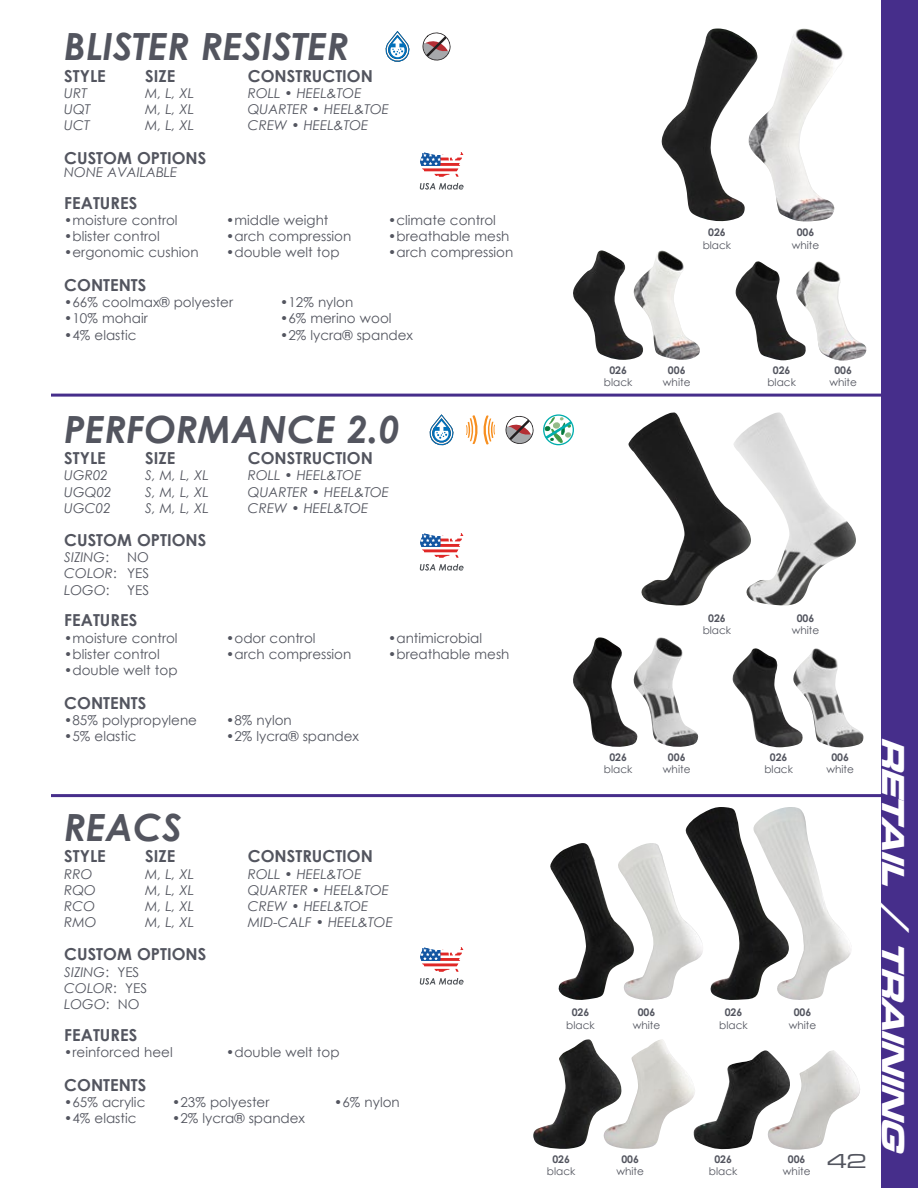
<style>
.page{position:relative;width:918px;height:1188px;background:#fff}
.page>*{position:absolute;margin:0;border:0;box-sizing:border-box;transform-origin:0 0}
.t1{font:italic 700 37.5px "Century Gothic";color:#53555f}
.t2{font:italic 33px "Microgramma D Bold Exte";color:#fff}
.t3{font:21px "Microgramma D Medi Exte";color:#53555f;scale:1.13 1}
.t4{font:700 16.5px "Century Gothic";color:#53555f}
.t5{font:13.5px "Century Gothic";color:#53555f}
.t6{font:italic 13.5px/16.2px "Century Gothic";color:#53555f}
.t7{font:10.5px "Century Gothic";color:#53555f}
.t8{font:700 10.5px "Century Gothic";color:#53555f}
.s1{font-style:normal}
</style>
<div class="page">
<hr style="left:51px;top:394px;width:843px;height:3px;background:#462e8b">
<hr style="left:51px;top:794px;width:843px;height:3px;background:#462e8b">
<div style="left:882px;top:0;width:36px;height:1188px;background:#462e8b"></div>
<img style="left:757px;top:28px;width:86px;height:193px">
<img style="left:753px;top:412px;width:103px;height:194px">
<img style="left:628px;top:412px;width:125px;height:194px">
<img style="left:789px;top:807px;width:62px;height:193px">
<img style="left:685px;top:807px;width:104px;height:193px">
<img style="left:634px;top:843px;width:69px;height:157px">
<img style="left:550px;top:843px;width:84px;height:157px">
<img style="left:661px;top:28px;width:96px;height:194px">
<img style="left:573px;top:250px;width:59px;height:110px">
<img style="left:573px;top:637px;width:60px;height:110px">
<img style="left:632px;top:250px;width:68px;height:110px">
<img style="left:633px;top:637px;width:66px;height:110px">
<img style="left:623px;top:1039px;width:70px;height:110px">
<img style="left:533px;top:1039px;width:90px;height:110px">
<img style="left:735px;top:261px;width:61px;height:99px">
<img style="left:732px;top:648px;width:61px;height:99px">
<img style="left:693px;top:1050px;width:73px;height:100px">
<img style="left:796px;top:261px;width:71px;height:100px">
<img style="left:793px;top:648px;width:70px;height:100px">
<img style="left:766px;top:1050px;width:94px;height:100px">
<div style="left:464px;top:413px;width:34px;height:34px;border:1px solid #fff;border-radius:50%"></div>
<svg style="left:466px;top:415px;width:29px;height:30px"></svg>
<svg style="left:505px;top:414px;width:69px;height:32px"></svg>
<svg style="left:429px;top:414px;width:25px;height:32px"></svg>
<svg style="left:385px;top:31px;width:66px;height:31px"></svg>
<svg style="left:420px;top:152px;width:44px;height:38px"></svg>
<svg style="left:420px;top:533px;width:44px;height:38px"></svg>
<svg style="left:420px;top:947px;width:44px;height:38px"></svg>
<h1 class="t1" style="left:64px;top:18px;width:286px">BLISTER RESISTER</h1>
<p class="t4" style="left:64px;top:63px;width:43px">STYLE</p>
<p class="t4" style="left:145px;top:63px;width:32px">SIZE</p>
<p class="t4" style="left:248px;top:63px;width:127px">CONSTRUCTION</p>
<p class="t6" style="left:64px;top:85px;width:24px">URT</p>
<p class="t6" style="left:145px;top:85px;width:50px">M, L, XL</p>
<p class="t6" style="left:248px;top:85px;width:115px">ROLL • HEEL&amp;TOE</p>
<p class="t6" style="left:64px;top:101px;width:28px">UQT</p>
<p class="t6" style="left:145px;top:101px;width:50px">M, L, XL</p>
<p class="t6" style="left:248px;top:101px;width:143px">QUARTER • HEEL&amp;TOE</p>
<p class="t6" style="left:64px;top:117px;width:27px">UCT</p>
<p class="t6" style="left:145px;top:117px;width:50px">M, L, XL</p>
<p class="t6" style="left:248px;top:117px;width:122px">CREW • HEEL&amp;TOE</p>
<p class="t4" style="left:64px;top:145px;width:144px">CUSTOM OPTIONS</p>
<p class="t6" style="left:64px;top:164px;width:115px">NONE AVAILABLE</p>
<p class="t4" style="left:64px;top:190px;width:74px">FEATURES</p>
<p class="t5" style="left:64px;top:211px;width:115px">•moisture control</p>
<p class="t5" style="left:226px;top:211px;width:104px">•middle weight</p>
<p class="t5" style="left:388px;top:211px;width:109px">•climate control</p>
<p class="t5" style="left:64px;top:227px;width:97px">•blister control</p>
<p class="t5" style="left:226px;top:227px;width:127px">•arch compression</p>
<p class="t5" style="left:388px;top:227px;width:123px">•breathable mesh</p>
<p class="t5" style="left:64px;top:243px;width:136px">•ergonomic cushion</p>
<p class="t5" style="left:226px;top:243px;width:115px">•double welt top</p>
<p class="t5" style="left:388px;top:243px;width:127px">•arch compression</p>
<p class="t4" style="left:64px;top:272px;width:84px">CONTENTS</p>
<p class="t5" style="left:64px;top:293px;width:170px">•66% coolmax® polyester</p>
<p class="t5" style="left:280px;top:293px;width:74px">•12% nylon</p>
<p class="t5" style="left:64px;top:309px;width:85px">•10% mohair</p>
<p class="t5" style="left:280px;top:309px;width:113px">•6% merino wool</p>
<p class="t5" style="left:64px;top:325px;width:74px">•4% elastic</p>
<p class="t5" style="left:280px;top:325px;width:134px">•2% lycra® spandex</p>
<h1 class="t1" style="left:64px;top:400px;width:337px">PERFORMANCE 2.0</h1>
<p class="t4" style="left:64px;top:446px;width:43px">STYLE</p>
<p class="t4" style="left:145px;top:446px;width:32px">SIZE</p>
<p class="t4" style="left:248px;top:446px;width:127px">CONSTRUCTION</p>
<p class="t6" style="left:64px;top:467px;width:45px">UGR02</p>
<p class="t6" style="left:145px;top:467px;width:65px">S, M, L, XL</p>
<p class="t6" style="left:248px;top:467px;width:115px">ROLL • HEEL&amp;TOE</p>
<p class="t6" style="left:64px;top:483px;width:49px">UGQ02</p>
<p class="t6" style="left:145px;top:483px;width:65px">S, M, L, XL</p>
<p class="t6" style="left:248px;top:483px;width:143px">QUARTER • HEEL&amp;TOE</p>
<p class="t6" style="left:64px;top:500px;width:48px">UGC02</p>
<p class="t6" style="left:145px;top:500px;width:65px">S, M, L, XL</p>
<p class="t6" style="left:248px;top:500px;width:122px">CREW • HEEL&amp;TOE</p>
<p class="t4" style="left:64px;top:528px;width:144px">CUSTOM OPTIONS</p>
<p class="t6" style="left:64px;top:549px;width:46px">SIZING<span class="s1">:</span></p>
<p class="t6" style="left:64px;top:549px;width:86px;text-align:justify;text-indent:63px"><span class="s1">NO </span>COLOR<span class="s1">: YES </span>LOGO<span class="s1">:</span></p>
<p class="t5" style="left:127px;top:580px;width:23px">YES</p>
<p class="t4" style="left:64px;top:608px;width:74px">FEATURES</p>
<p class="t5" style="left:64px;top:628px;width:115px">•moisture control</p>
<p class="t5" style="left:226px;top:628px;width:91px">•odor control</p>
<p class="t5" style="left:388px;top:628px;width:95px">•antimicrobial</p>
<p class="t5" style="left:64px;top:645px;width:97px">•blister control</p>
<p class="t5" style="left:226px;top:645px;width:127px">•arch compression</p>
<p class="t5" style="left:388px;top:645px;width:123px">•breathable mesh</p>
<p class="t5" style="left:64px;top:661px;width:115px">•double welt top</p>
<p class="t4" style="left:64px;top:690px;width:84px">CONTENTS</p>
<p class="t5" style="left:64px;top:711px;width:134px">•85% polypropylene</p>
<p class="t5" style="left:226px;top:711px;width:67px">•8% nylon</p>
<p class="t5" style="left:64px;top:727px;width:74px">•5% elastic</p>
<p class="t5" style="left:226px;top:727px;width:134px">•2% lycra® spandex</p>
<h1 class="t1" style="left:64px;top:799px;width:119px">REACS</h1>
<p class="t4" style="left:64px;top:844px;width:43px">STYLE</p>
<p class="t4" style="left:145px;top:844px;width:32px">SIZE</p>
<p class="t4" style="left:248px;top:844px;width:127px">CONSTRUCTION</p>
<p class="t6" style="left:64px;top:865px;width:30px">RRO</p>
<p class="t6" style="left:145px;top:865px;width:50px">M, L, XL</p>
<p class="t6" style="left:248px;top:865px;width:115px">ROLL • HEEL&amp;TOE</p>
<p class="t6" style="left:64px;top:882px;width:33px">RQO</p>
<p class="t6" style="left:145px;top:882px;width:50px">M, L, XL</p>
<p class="t6" style="left:248px;top:882px;width:143px">QUARTER • HEEL&amp;TOE</p>
<p class="t6" style="left:64px;top:898px;width:32px">RCO</p>
<p class="t6" style="left:145px;top:898px;width:50px">M, L, XL</p>
<p class="t6" style="left:248px;top:898px;width:122px">CREW • HEEL&amp;TOE</p>
<p class="t6" style="left:64px;top:914px;width:34px">RMO</p>
<p class="t6" style="left:145px;top:914px;width:50px">M, L, XL</p>
<p class="t6" style="left:248px;top:914px;width:146px">MID-CALF • HEEL&amp;TOE</p>
<p class="t4" style="left:64px;top:942px;width:144px">CUSTOM OPTIONS</p>
<p class="t6" style="left:64px;top:963px;width:84px">SIZING<span class="s1">: YES<br></span>COLOR<span class="s1">: YES<br></span>LOGO<span class="s1">: NO</span></p>
<p class="t4" style="left:64px;top:1022px;width:74px">FEATURES</p>
<p class="t5" style="left:64px;top:1043px;width:110px">•reinforced heel</p>
<p class="t5" style="left:226px;top:1043px;width:115px">•double welt top</p>
<p class="t4" style="left:64px;top:1072px;width:84px">CONTENTS</p>
<p class="t5" style="left:64px;top:1093px;width:83px">•65% acrylic</p>
<p class="t5" style="left:172px;top:1093px;width:99px">•23% polyester</p>
<p class="t5" style="left:334px;top:1093px;width:67px">•6% nylon</p>
<p class="t5" style="left:64px;top:1109px;width:74px">•4% elastic</p>
<p class="t5" style="left:172px;top:1109px;width:134px">•2% lycra® spandex</p>
<p class="t8" style="left:708px;top:225px;width:19px">026</p>
<p class="t7" style="left:703px;top:238px;width:30px">black</p>
<p class="t8" style="left:797px;top:225px;width:19px">006</p>
<p class="t7" style="left:792px;top:238px;width:29px">white</p>
<p class="t8" style="left:609px;top:362px;width:19px">026</p>
<p class="t7" style="left:604px;top:375px;width:30px">black</p>
<p class="t8" style="left:668px;top:362px;width:19px">006</p>
<p class="t7" style="left:663px;top:375px;width:29px">white</p>
<p class="t8" style="left:773px;top:362px;width:19px">026</p>
<p class="t7" style="left:767px;top:375px;width:30px">black</p>
<p class="t8" style="left:834px;top:362px;width:19px">006</p>
<p class="t7" style="left:829px;top:375px;width:29px">white</p>
<p class="t8" style="left:708px;top:610px;width:19px">026</p>
<p class="t7" style="left:703px;top:623px;width:30px">black</p>
<p class="t8" style="left:797px;top:610px;width:19px">006</p>
<p class="t7" style="left:792px;top:623px;width:29px">white</p>
<p class="t8" style="left:609px;top:749px;width:19px">026</p>
<p class="t7" style="left:604px;top:762px;width:30px">black</p>
<p class="t8" style="left:668px;top:749px;width:19px">006</p>
<p class="t7" style="left:663px;top:762px;width:29px">white</p>
<p class="t8" style="left:572px;top:1005px;width:19px">026</p>
<p class="t7" style="left:566px;top:1018px;width:30px">black</p>
<p class="t8" style="left:638px;top:1005px;width:19px">006</p>
<p class="t7" style="left:633px;top:1018px;width:29px">white</p>
<p class="t8" style="left:552px;top:1151px;width:19px">026</p>
<p class="t7" style="left:547px;top:1164px;width:30px">black</p>
<p class="t8" style="left:621px;top:1151px;width:19px">006</p>
<p class="t7" style="left:616px;top:1164px;width:29px">white</p>
<p class="t8" style="left:725px;top:1005px;width:19px">026</p>
<p class="t7" style="left:719px;top:1018px;width:30px">black</p>
<p class="t8" style="left:714px;top:1151px;width:19px">026</p>
<p class="t7" style="left:709px;top:1164px;width:30px">black</p>
<p class="t8" style="left:770px;top:749px;width:19px">026</p>
<p class="t7" style="left:764px;top:762px;width:30px">black</p>
<p class="t8" style="left:831px;top:749px;width:19px">006</p>
<p class="t7" style="left:826px;top:762px;width:29px">white</p>
<p class="t8" style="left:794px;top:1005px;width:19px">006</p>
<p class="t7" style="left:789px;top:1018px;width:29px">white</p>
<p class="t8" style="left:788px;top:1151px;width:19px">006</p>
<p class="t7" style="left:783px;top:1164px;width:29px">white</p>
<h3 class="t3" style="left:827px;top:1147px;width:36px">42</h3>
<h2 class="t2" style="left:916px;top:737px;width:428px;rotate:90deg">RETAIL / TRAINING</h2>
</div>
